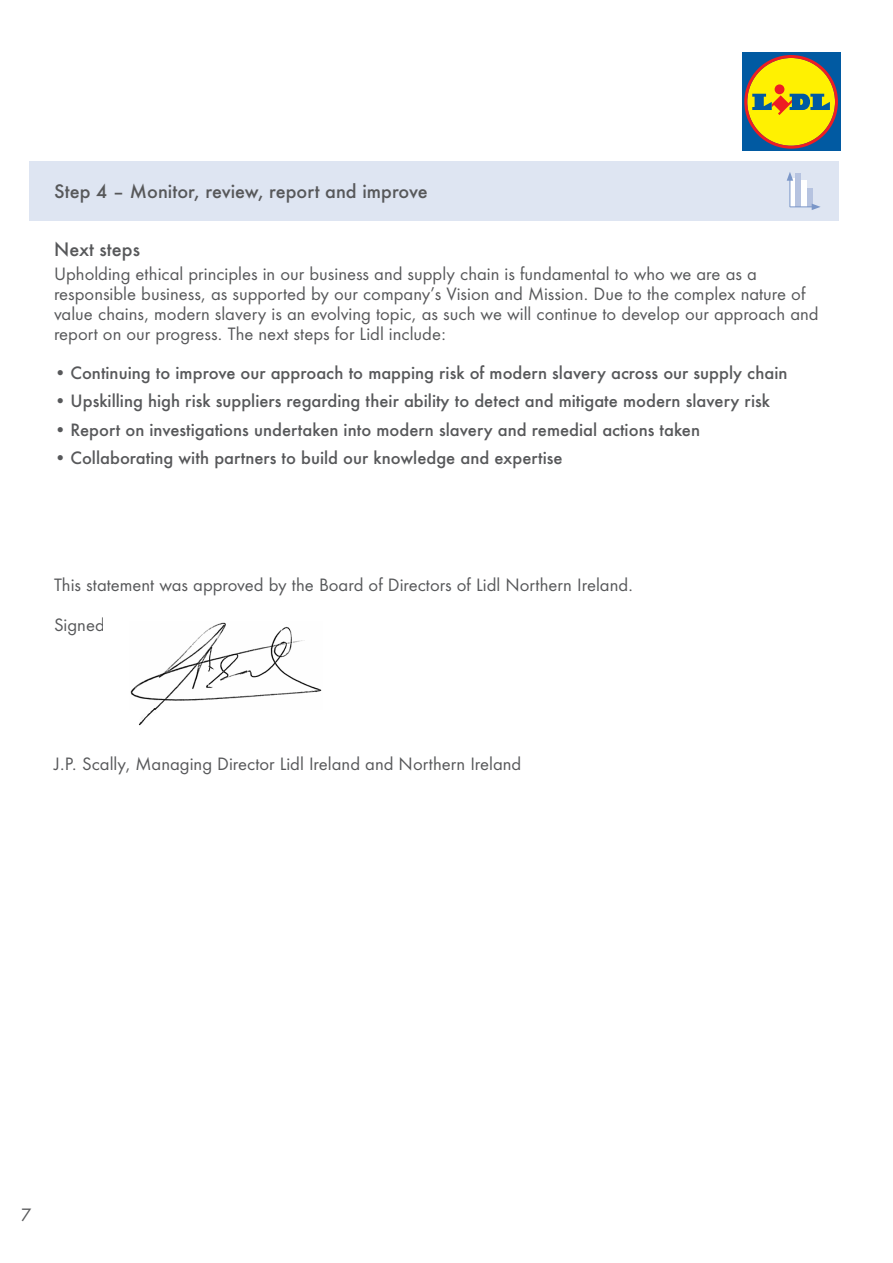
<style>
.page{position:relative;width:893px;height:1263px;background:#fff}
.page>*{position:absolute;margin:0;border:0;box-sizing:border-box;transform-origin:0 0}
.Heading{font:500 18px "LIDL Futura ND";color:#57585a}
.Sub_heading{font:500 18px "LIDL Futura ND";color:#57585a}
.Body{font:16.5px/19.8px "LIDL Futura ND Book";color:#57585a}
.Body-2{font:500 16.5px "LIDL Futura ND";color:#57585a}
</style>
<div class="page">
<div style="left:742px;top:52px;width:99px;height:99px;background:#015aa2"></div>
<svg style="left:744px;top:55px;width:94px;height:94px"></svg>
<div style="left:30px;top:161px;width:809px;height:60px;background:#dee5f2"></div>
<svg style="left:787px;top:172px;width:34px;height:38px"></svg>
<img style="left:130px;top:622px;width:192px;height:87px">
<img style="left:139px;top:709px;width:18px;height:17px">
<p class="Heading" style="left:54px;top:179px;width:375px">Step 4 – Monitor, review, report and improve</p>
<p class="Sub_heading" style="left:54px;top:237px;width:87px">Next steps</p>
<p class="Body" style="left:54px;top:264px;width:766px">Upholding ethical principles in our business and supply chain is fundamental to who we are as a responsible business, as supported by our company’s Vision and Mission. Due to the complex nature of value chains, modern slavery is an evolving topic, as such we will continue to develop our approach and report on our progress. The next steps for Lidl include:</p>
<p class="Body-2" style="left:54px;top:362px;width:735px">• Continuing to improve our approach to mapping risk of modern slavery across our supply chain</p>
<p class="Body-2" style="left:54px;top:390px;width:718px">• Upskilling high risk suppliers regarding their ability to detect and mitigate modern slavery risk</p>
<p class="Body-2" style="left:54px;top:419px;width:648px">• Report on investigations undertaken into modern slavery and remedial actions taken</p>
<p class="Body-2" style="left:54px;top:447px;width:510px">• Collaborating with partners to build our knowledge and expertise</p>
<p class="Body" style="left:54px;top:575px;width:581px">This statement was approved by the Board of Directors of Lidl Northern Ireland.</p>
<p class="Body" style="left:54px;top:615px;width:57px">Signed,</p>
<p class="Body" style="left:54px;top:754px;width:469px">J.P. Scally, Managing Director Lidl Ireland and Northern Ireland</p>
<p class="Body" style="left:21px;top:1205px;width:12px">7</p>
</div>
